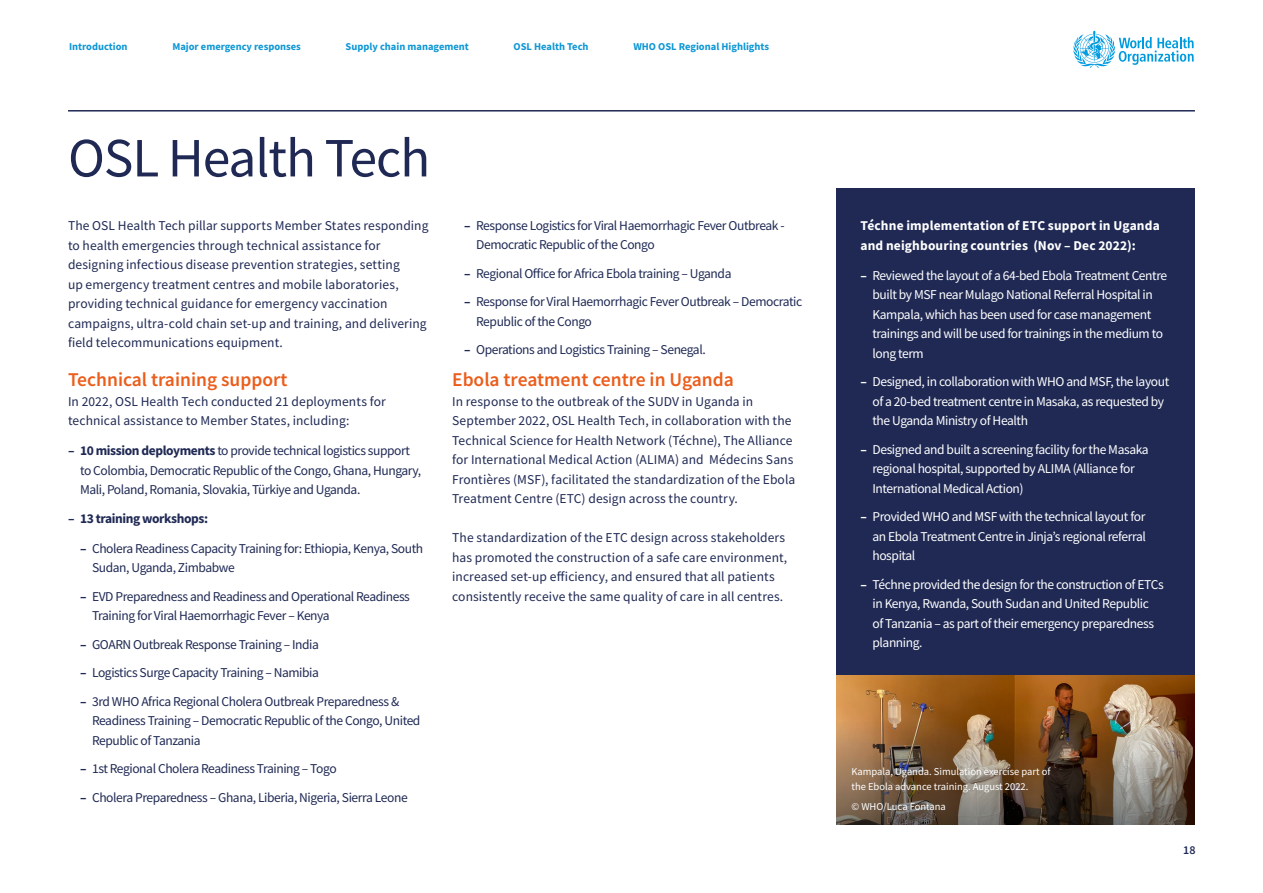
<style>
.page{position:relative;width:1263px;height:893px;background:#fff}
.page>*{position:absolute;margin:0;border:0;box-sizing:border-box;transform-origin:0 0}
.t1{font:55.5px "Source Sans Pro";letter-spacing:-.02em;color:#1f2954}
.t2{font:600 19.5px "Source Sans Pro";color:#eb5d1b}
.t3{font:13.5px/19.5px "Source Sans Pro";color:#1f2954}
.t4{font:13.5px/19.5px "Source Sans Pro";letter-spacing:-.03em;color:#1f2954}
.t5{font:13.5px/19.5px "Source Sans Pro";letter-spacing:-.03em;color:#fff}
.t6{font:700 13.5px/19.5px "Source Sans Pro";letter-spacing:.01em;color:#fff}
.t7{font:700 13.5px "Source Sans Pro";letter-spacing:-.03em;color:#1f2954}
.t8{font:600 12px "Source Sans Pro";color:#1f2954}
.t9{font:700 10.5px "Source Sans Pro";color:#0e97d5}
.t10{font:10.5px/15px "Source Sans Pro";color:#fff}
.s1{font-weight:700}
</style>
<div class="page">
<div style="left:836px;top:188px;width:359px;height:637px;background:#1f2954"></div>
<img style="left:836px;top:676px;width:359px;height:42px">
<hr style="left:68px;top:110px;width:1127px;height:2px;background:#1f2954">
<img style="left:836px;top:718px;width:359px;height:107px">
<svg style="left:1073px;top:31px;width:121px;height:37px"></svg>
<p class="t9" style="left:69px;top:40px;width:60px">Introduction</p>
<p class="t9" style="left:172px;top:40px;width:130px">Major emergency responses</p>
<p class="t9" style="left:346px;top:40px;width:125px">Supply chain management</p>
<p class="t9" style="left:514px;top:40px;width:76px">OSL Health Tech</p>
<p class="t9" style="left:633px;top:40px;width:137px">WHO OSL Regional Highlights</p>
<h1 class="t1" style="left:68px;top:123px;width:364px">OSL Health Tech</h1>
<p class="t3" style="left:68px;top:216px;width:362px">The OSL Health Tech pillar supports Member States responding to health emergencies through technical assistance for designing infectious disease prevention strategies, setting<br>up emergency treatment centres and mobile laboratories, providing technical guidance for emergency vaccination campaigns, ultra-cold chain set-up and training, and delivering field telecommunications equipment.</p>
<h2 class="t2" style="left:68px;top:367px;width:221px">Technical training support</h2>
<p class="t3" style="left:68px;top:391px;width:319px">In 2022, OSL Health Tech conducted 21 deployments for technical assistance to Member States, including:</p>
<p class="t4" style="left:80px;top:441px;width:343px;text-indent:-12px"><span class="s1">– 10 mission deployments</span> to provide technical logistics support to Colombia, Democratic Republic of the Congo, Ghana, Hungary,<br>Mali, Poland, Romania, Slovakia, Türkiye and Uganda.</p>
<p class="t7" style="left:68px;top:509px;width:142px">– 13 training workshops:</p>
<p class="t4" style="left:92px;top:538px;width:333px;text-indent:-12px"><span class="s1">–</span> Cholera Readiness Capacity Training for: Ethiopia, Kenya, South<br>Sudan, Uganda, Zimbabwe</p>
<p class="t4" style="left:92px;top:586px;width:319px;text-indent:-12px"><span class="s1">–</span> EVD Preparedness and Readiness and Operational Readiness<br>Training for Viral Haemorrhagic Fever – Kenya</p>
<p class="t4" style="left:80px;top:634px;width:240px"><span class="s1">–</span> GOARN Outbreak Response Training – India</p>
<p class="t4" style="left:80px;top:663px;width:240px"><span class="s1">–</span> Logistics Surge Capacity Training – Namibia</p>
<p class="t4" style="left:92px;top:691px;width:330px;text-indent:-12px"><span class="s1">–</span> 3rd WHO Africa Regional Cholera Outbreak Preparedness &amp;<br>Readiness Training – Democratic Republic of the Congo, United<br>Republic of Tanzania</p>
<p class="t4" style="left:80px;top:759px;width:258px"><span class="s1">–</span> 1st Regional Cholera Readiness Training – Togo</p>
<p class="t4" style="left:80px;top:787px;width:329px"><span class="s1">–</span> Cholera Preparedness – Ghana, Liberia, Nigeria, Sierra Leone</p>
<p class="t4" style="left:476px;top:215px;width:310px;text-indent:-12px"><span class="s1">–</span> Response Logistics for Viral Haemorrhagic Fever Outbreak -<br>Democratic Republic of the Congo</p>
<p class="t4" style="left:464px;top:263px;width:269px"><span class="s1">–</span> Regional Office for Africa Ebola training – Uganda</p>
<p class="t4" style="left:476px;top:292px;width:328px;text-indent:-12px"><span class="s1">–</span> Response for Viral Haemorrhagic Fever Outbreak – Democratic<br>Republic of the Congo</p>
<p class="t4" style="left:464px;top:340px;width:243px"><span class="s1">–</span> Operations and Logistics Training – Senegal.</p>
<h2 class="t2" style="left:452px;top:367px;width:283px">Ebola treatment centre in Uganda</h2>
<p class="t3" style="left:452px;top:391px;width:345px">In response to the outbreak of the SUDV in Uganda in September 2022, OSL Health Tech, in collaboration with the Technical Science for Health Network (Téchne), The Alliance for International Medical Action (ALIMA) and Médecins Sans Frontières (MSF), facilitated the standardization of the Ebola Treatment Centre (ETC) design across the country.</p>
<p class="t3" style="left:452px;top:528px;width:337px">The standardization of the ETC design across stakeholders has promoted the construction of a safe care environment, increased set-up efficiency, and ensured that all patients consistently receive the same quality of care in all centres.</p>
<p class="t6" style="left:860px;top:216px;width:301px">Téchne implementation of ETC support in Uganda and neighbouring countries (Nov – Dec 2022):</p>
<p class="t5" style="left:872px;top:265px;width:296px;text-indent:-12px"><span class="s1">–</span> Reviewed the layout of a 64-bed Ebola Treatment Centre built by MSF near Mulago National Referral Hospital in Kampala, which has been used for case management trainings and will be used for trainings in the medium to long term</p>
<p class="t5" style="left:872px;top:372px;width:298px;text-indent:-12px"><span class="s1">–</span> Designed, in collaboration with WHO and MSF, the layout of a 20-bed treatment centre in Masaka, as requested by the Uganda Ministry of Health</p>
<p class="t5" style="left:872px;top:439px;width:278px;text-indent:-12px"><span class="s1">–</span> Designed and built a screening facility for the Masaka regional hospital, supported by ALIMA (Alliance for<br>International Medical Action)</p>
<p class="t5" style="left:872px;top:507px;width:275px;text-align:justify;text-indent:-12px"><span class="s1">–</span> Provided WHO and MSF with the technical layout for an Ebola Treatment Centre in Jinja’s regional referral hospital</p>
<p class="t5" style="left:872px;top:574px;width:293px;text-indent:-12px"><span class="s1">–</span> Téchne provided the design for the construction of ETCs in Kenya, Rwanda, South Sudan and United Republic<br>of Tanzania – as part of their emergency preparedness planning.</p>
<p class="t10" style="left:851px;top:764px;width:200px">Kampala, Uganda. Simulation exercise part of the Ebola advance training. August 2022.</p>
<p class="t10" style="left:851px;top:799px;width:96px">© WHO/Luca Fontana</p>
<p class="t8" style="left:1183px;top:842px;width:14px">18</p>
</div>
